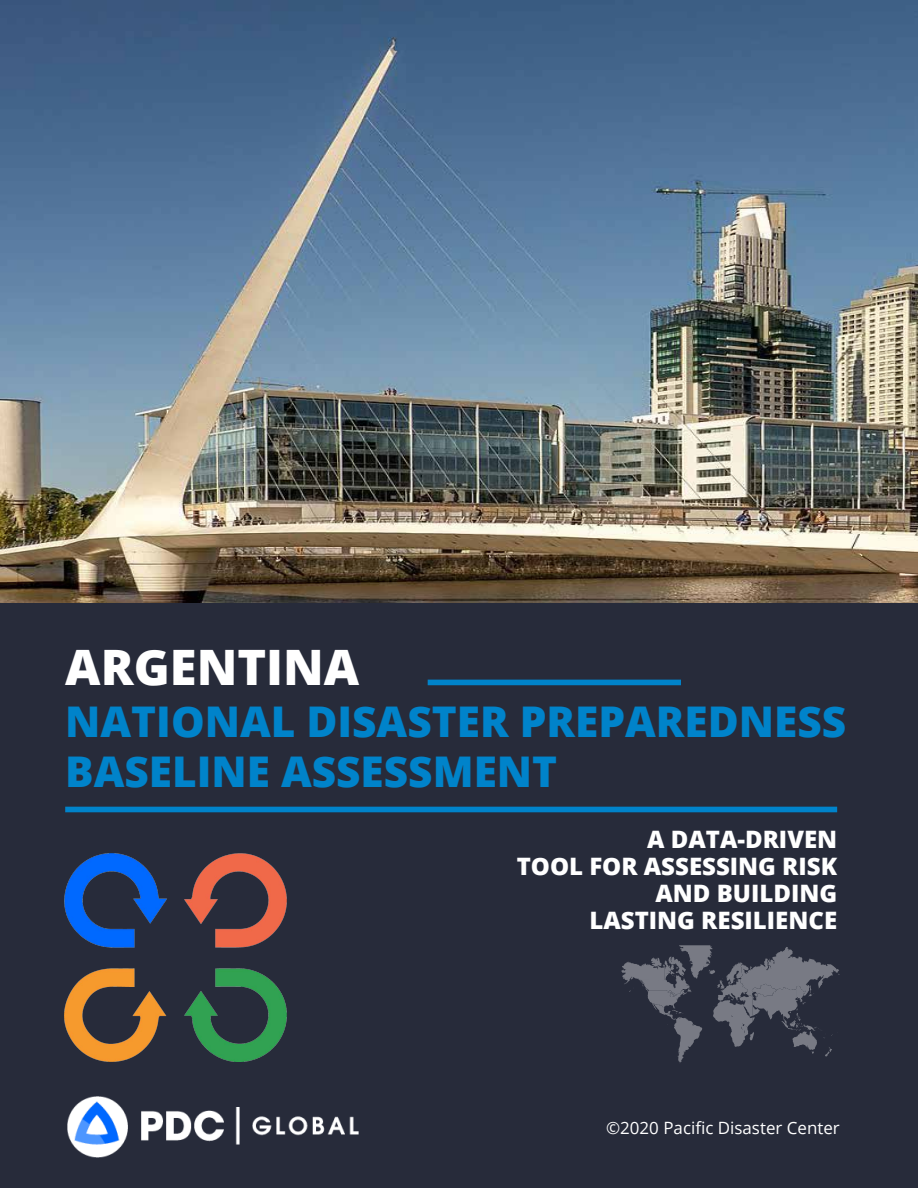
<style>
.page{position:relative;width:918px;height:1188px;background:#fff}
.page>*{position:absolute;margin:0;border:0;box-sizing:border-box;transform-origin:0 0}
.t1{font:800 48.9px "Open Sans";color:#fff}
.t2{font:800 42.3px/50.8px "Open Sans";color:#0083ca}
.t3{font:800 24px/27px "Open Sans";color:#fff;text-align:right}
.t4{font:16.95px "Open Sans";color:#fff}
</style>
<div class="page">
<img style="left:0;top:0;width:918px;height:603px">
<div style="left:0;top:604px;width:918px;height:584px;background:#272b3a"></div>
<svg style="left:750px;top:1032px;width:4px;height:8px"></svg>
<svg style="left:784px;top:1021px;width:33px;height:29px"></svg>
<svg style="left:740px;top:947px;width:100px;height:50px"></svg>
<svg style="left:642px;top:975px;width:48px;height:40px"></svg>
<img style="left:668px;top:945px;width:44px;height:34px">
<img style="left:796px;top:985px;width:23px;height:34px">
<img style="left:752px;top:988px;width:41px;height:36px">
<img style="left:621px;top:958px;width:44px;height:26px">
<img style="left:68px;top:1096px;width:290px;height:62px">
<div style="left:428px;top:680px;width:253px;height:5px;background:#0083ca"></div>
<div style="left:65px;top:807px;width:772px;height:5px;background:#0083ca"></div>
<img style="left:65px;top:853px;width:222px;height:209px">
<h1 class="t1" style="left:65px;top:630px;width:296px">ARGENTINA</h1>
<h2 class="t2" style="left:65px;top:694px;width:783px">NATIONAL DISASTER PREPAREDNESS<br>BASELINE ASSESSMENT</h2>
<p class="t3" style="left:517px;top:824px;width:322px">A DATA-DRIVEN<br>TOOL FOR ASSESSING RISK<br>AND BUILDING<br>LASTING RESILIENCE</p>
<p class="t4" style="left:606px;top:1116px;width:235px">©2020 Pacific Disaster Center</p>
</div>
